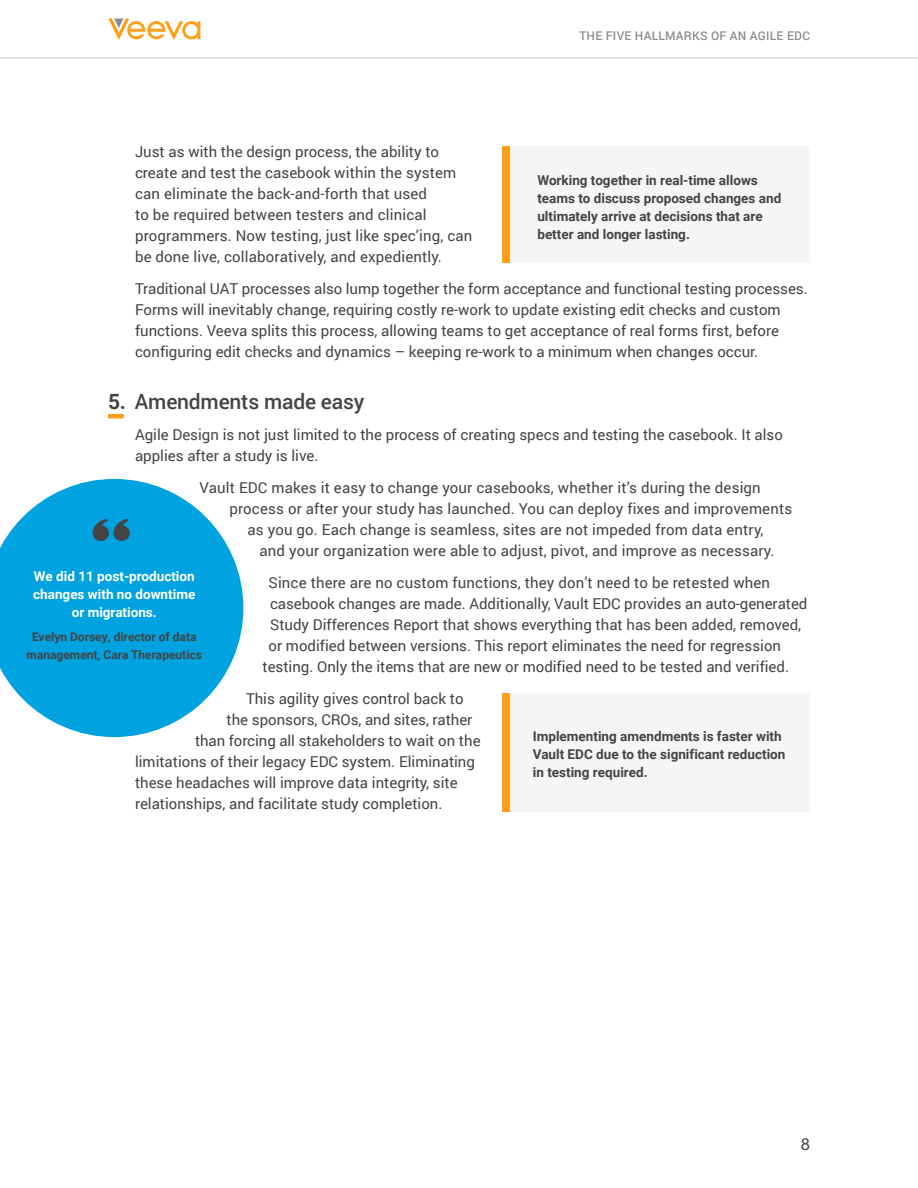
<style>
.page{position:relative;width:918px;height:1188px;background:#fff}
.page>*{position:absolute;margin:0;border:0;box-sizing:border-box;transform-origin:0 0}
.t1{font:500 21px "Roboto";letter-spacing:-.01em;color:#444}
.t2{font:16.5px "Arial MT Std";color:#444}
.Body{font:15px/21px "Roboto";color:#444}
.Body-2{font:700 13.5px/18px "Roboto";color:#444}
.Body-3{font:700 13.5px/18px "Roboto";color:#fff;text-align:center}
.Body-4{font:700 12px/18px "Roboto";color:#444;text-align:center}
.t3{font:500 12px "Roboto";letter-spacing:.02em;color:#8c8b8e}
.s1{font-weight:700}
</style>
<div class="page">
<svg style="left:108px;top:18px;width:92px;height:22px"></svg>
<hr style="left:0;top:58px;width:918px;height:1px;background:#c8c8c8">
<hr style="left:108px;top:414px;width:16px;height:4px;background:#ff9e18">
<svg style="left:0;top:479px;width:243px;height:258px;fill:#00a2df"></svg>
<svg style="left:93px;top:519px;width:37px;height:22px"></svg>
<div style="left:509px;top:693px;width:301px;height:119px;background:#f5f5f5"></div>
<div style="left:502px;top:693px;width:7px;height:119px;background:#ff9e18"></div>
<div style="left:509px;top:146px;width:301px;height:117px;background:#f5f5f5"></div>
<div style="left:502px;top:146px;width:7px;height:117px;background:#ff9e18"></div>
<p class="t3" style="left:579px;top:27px;width:232px">THE FIVE HALLMARKS OF AN AGILE EDC</p>
<p class="Body" style="left:135px;top:141px;width:339px">Just as with the design process, the ability to create and test the casebook within the system can eliminate the back-and-forth that used<br>to be required between testers and clinical programmers. Now testing, just like spec’ing, can be done live, collaboratively, and expediently.</p>
<p class="Body" style="left:135px;top:278px;width:674px">Traditional UAT processes also lump together the form acceptance and functional testing processes.<br>Forms will inevitably change, requiring costly re-work to update existing edit checks and custom functions. Veeva splits this process, allowing teams to get acceptance of real forms first, before configuring edit checks and dynamics – keeping re-work to a minimum when changes occur.</p>
<h2 class="t1" style="left:108px;top:386px;width:258px"><span class="s1">5.</span> Amendments made easy</h2>
<p class="Body" style="left:135px;top:424px;width:649px">Agile Design is not just limited to the process of creating specs and testing the casebook. It also applies after a study is live.</p>
<p class="Body" style="left:200px;top:477px;width:563px">Vault EDC makes it easy to change your casebooks, whether it’s during the design</p>
<p class="Body" style="left:230px;top:498px;width:564px">process or after your study has launched. You can deploy fixes and improvements</p>
<p class="Body" style="left:248px;top:519px;width:517px">as you go. Each change is seamless, sites are not impeded from data entry,</p>
<p class="Body" style="left:260px;top:540px;width:516px">and your organization were able to adjust, pivot, and improve as necessary.</p>
<p class="Body" style="left:268px;top:572px;width:503px">Since there are no custom functions, they don’t need to be retested when</p>
<p class="Body" style="left:270px;top:593px;width:539px">casebook changes are made. Additionally, Vault EDC provides an auto-generated</p>
<p class="Body" style="left:270px;top:614px;width:533px">Study Differences Report that shows everything that has been added, removed,</p>
<p class="Body" style="left:268px;top:635px;width:514px">or modified between versions. This report eliminates the need for regression</p>
<p class="Body" style="left:262px;top:656px;width:528px">testing. Only the items that are new or modified need to be tested and verified.</p>
<p class="Body" style="left:246px;top:687px;width:219px">This agility gives control back to</p>
<p class="Body" style="left:226px;top:708px;width:247px">the sponsors, CROs, and sites, rather</p>
<p class="Body" style="left:195px;top:729px;width:287px">than forcing all stakeholders to wait on the</p>
<p class="Body" style="left:135px;top:750px;width:342px">limitations of their legacy EDC system. Eliminating</p>
<p class="Body" style="left:135px;top:771px;width:324px">these headaches will improve data integrity, site</p>
<p class="Body" style="left:135px;top:792px;width:309px">relationships, and facilitate study completion.</p>
<p class="Body-2" style="left:537px;top:170px;width:245px">Working together in real-time allows teams to discuss proposed changes and ultimately arrive at decisions that are better and longer lasting.</p>
<p class="Body-3" style="left:33px;top:566px;width:164px">We did 11 post-production changes with no downtime or migrations.</p>
<p class="Body-4" style="left:27px;top:628px;width:177px">Evelyn Dorsey, director of data management, Cara Therapeutics</p>
<p class="Body-2" style="left:533px;top:727px;width:254px">Implementing amendments is faster with<br>Vault EDC due to the significant reduction in testing required.</p>
<p class="t2" style="left:801px;top:1135px;width:11px">8</p>
</div>
